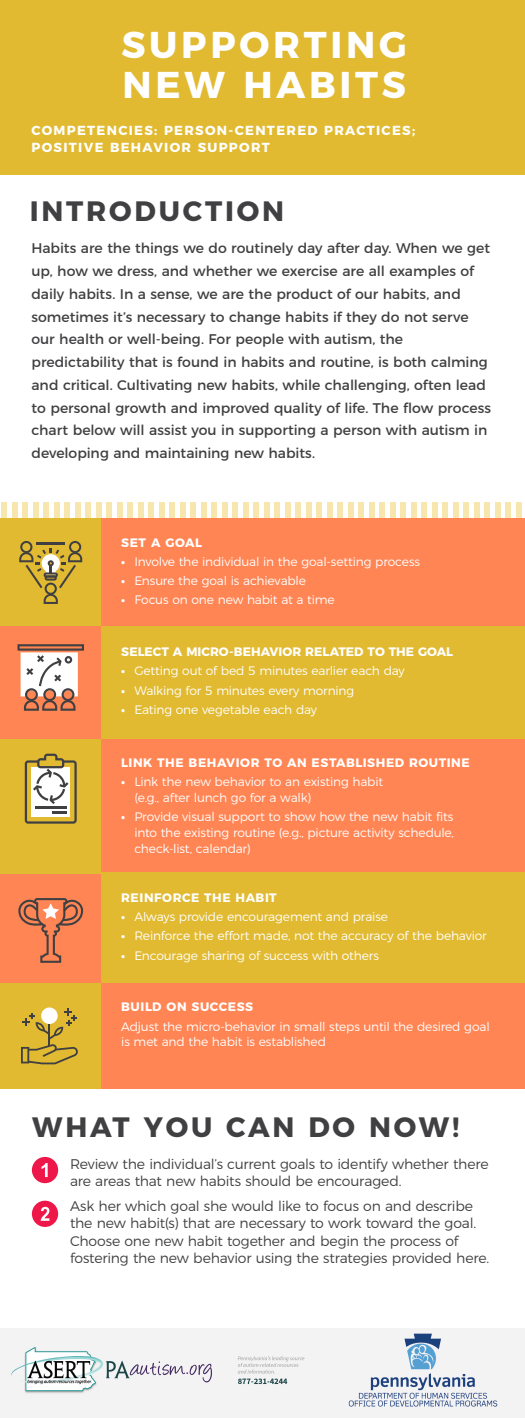
<style>
.page{position:relative;width:525px;height:1418px;background:#fff}
.page>*{position:absolute;margin:0;border:0;box-sizing:border-box;transform-origin:0 0}
.t1{font:700 37.27px/40.3px "Montserrat";letter-spacing:.1em;color:#fff}
.t2{font:700 28px "Montserrat";letter-spacing:.1em;color:#404042}
.t3{font:14px/22.8px "Montserrat";color:#404042}
.t4{font:300 14px/17.5px "Montserrat";letter-spacing:-.015em;color:#404042}
.t5{font:700 13.12px/17.5px "Montserrat";letter-spacing:.1em;color:#fff}
.t6{font:300 12.25px/15.8px "Montserrat";letter-spacing:-.015em;color:#fff}
.t7{font:700 12.25px "Montserrat";letter-spacing:.04em;color:#fff}
.t8{font:700 12.25px "Montserrat";letter-spacing:.005em;color:#fff}
.s1{font-weight:700}
</style>
<div class="page">
<img style="left:0;top:1328px;width:525px;height:82px">
<div style="left:0;top:1408px;width:524px;height:10px;background:#f3f3f4"></div>
<div style="left:2px;top:502px;width:5px;height:16px;background:#f7e6ad"></div>
<div style="left:12px;top:502px;width:6px;height:16px;background:#f7e6ad"></div>
<div style="left:23px;top:502px;width:5px;height:16px;background:#f7e6ad"></div>
<div style="left:33px;top:502px;width:5px;height:16px;background:#f7e6ad"></div>
<div style="left:44px;top:502px;width:5px;height:16px;background:#f7e6ad"></div>
<div style="left:54px;top:502px;width:6px;height:16px;background:#f7e6ad"></div>
<div style="left:65px;top:502px;width:5px;height:16px;background:#f7e6ad"></div>
<div style="left:75px;top:502px;width:5px;height:16px;background:#f7e6ad"></div>
<div style="left:86px;top:502px;width:5px;height:16px;background:#f7e6ad"></div>
<div style="left:96px;top:502px;width:6px;height:16px;background:#f7e6ad"></div>
<div style="left:107px;top:502px;width:5px;height:16px;background:#f7e6ad"></div>
<div style="left:117px;top:502px;width:5px;height:16px;background:#f7e6ad"></div>
<div style="left:128px;top:502px;width:5px;height:16px;background:#f7e6ad"></div>
<div style="left:138px;top:502px;width:6px;height:16px;background:#f7e6ad"></div>
<div style="left:149px;top:502px;width:5px;height:16px;background:#f7e6ad"></div>
<div style="left:159px;top:502px;width:5px;height:16px;background:#f7e6ad"></div>
<div style="left:170px;top:502px;width:5px;height:16px;background:#f7e6ad"></div>
<div style="left:180px;top:502px;width:6px;height:16px;background:#f7e6ad"></div>
<div style="left:191px;top:502px;width:5px;height:16px;background:#f7e6ad"></div>
<div style="left:201px;top:502px;width:5px;height:16px;background:#f7e6ad"></div>
<div style="left:212px;top:502px;width:5px;height:16px;background:#f7e6ad"></div>
<div style="left:222px;top:502px;width:6px;height:16px;background:#f7e6ad"></div>
<div style="left:233px;top:502px;width:5px;height:16px;background:#f7e6ad"></div>
<div style="left:243px;top:502px;width:5px;height:16px;background:#f7e6ad"></div>
<div style="left:254px;top:502px;width:5px;height:16px;background:#f7e6ad"></div>
<div style="left:264px;top:502px;width:6px;height:16px;background:#f7e6ad"></div>
<div style="left:275px;top:502px;width:5px;height:16px;background:#f7e6ad"></div>
<div style="left:285px;top:502px;width:5px;height:16px;background:#f7e6ad"></div>
<div style="left:296px;top:502px;width:5px;height:16px;background:#f7e6ad"></div>
<div style="left:306px;top:502px;width:6px;height:16px;background:#f7e6ad"></div>
<div style="left:317px;top:502px;width:5px;height:16px;background:#f7e6ad"></div>
<div style="left:327px;top:502px;width:5px;height:16px;background:#f7e6ad"></div>
<div style="left:338px;top:502px;width:5px;height:16px;background:#f7e6ad"></div>
<div style="left:348px;top:502px;width:6px;height:16px;background:#f7e6ad"></div>
<div style="left:359px;top:502px;width:5px;height:16px;background:#f7e6ad"></div>
<div style="left:369px;top:502px;width:5px;height:16px;background:#f7e6ad"></div>
<div style="left:380px;top:502px;width:5px;height:16px;background:#f7e6ad"></div>
<div style="left:390px;top:502px;width:6px;height:16px;background:#f7e6ad"></div>
<div style="left:401px;top:502px;width:5px;height:16px;background:#f7e6ad"></div>
<div style="left:411px;top:502px;width:5px;height:16px;background:#f7e6ad"></div>
<div style="left:422px;top:502px;width:5px;height:16px;background:#f7e6ad"></div>
<div style="left:432px;top:502px;width:6px;height:16px;background:#f7e6ad"></div>
<div style="left:443px;top:502px;width:5px;height:16px;background:#f7e6ad"></div>
<div style="left:453px;top:502px;width:5px;height:16px;background:#f7e6ad"></div>
<div style="left:464px;top:502px;width:5px;height:16px;background:#f7e6ad"></div>
<div style="left:474px;top:502px;width:6px;height:16px;background:#f7e6ad"></div>
<div style="left:485px;top:502px;width:5px;height:16px;background:#f7e6ad"></div>
<div style="left:495px;top:502px;width:5px;height:16px;background:#f7e6ad"></div>
<div style="left:506px;top:502px;width:5px;height:16px;background:#f7e6ad"></div>
<div style="left:516px;top:502px;width:6px;height:16px;background:#f7e6ad"></div>
<div style="left:0;top:518px;width:102px;height:108px;background:#e1ba31"></div>
<div style="left:102px;top:518px;width:423px;height:108px;background:#ff8554"></div>
<div style="left:0;top:626px;width:102px;height:112px;background:#ff8554"></div>
<div style="left:0;top:872px;width:102px;height:111px;background:#ff8554"></div>
<div style="left:102px;top:626px;width:423px;height:112px;background:#e1ba31"></div>
<div style="left:0;top:739px;width:102px;height:134px;background:#e1ba31"></div>
<div style="left:0;top:983px;width:102px;height:105px;background:#e1ba31"></div>
<div style="left:102px;top:739px;width:423px;height:134px;background:#ff8554"></div>
<div style="left:102px;top:872px;width:423px;height:111px;background:#e1ba31"></div>
<div style="left:102px;top:983px;width:423px;height:105px;background:#ff8554"></div>
<div style="left:0;top:0;width:525px;height:174px;background:#e1ba31"></div>
<div style="left:32px;top:1157px;width:26px;height:26px;background:#ed1849;border-radius:50%"></div>
<svg style="left:42px;top:1163px;width:6px;height:14px"></svg>
<div style="left:32px;top:1200px;width:26px;height:27px;background:#ed1849;border-radius:50%"></div>
<svg style="left:41px;top:1206px;width:8px;height:14px"></svg>
<svg style="left:21px;top:1008px;width:57px;height:56px"></svg>
<svg style="left:18px;top:898px;width:65px;height:64px"></svg>
<svg style="left:25px;top:753px;width:52px;height:70px"></svg>
<svg style="left:18px;top:644px;width:66px;height:67px"></svg>
<svg style="left:19px;top:541px;width:63px;height:63px"></svg>
<h1 class="t1" style="left:122px;top:21px;width:287px">SUPPORTING<br>NEW HABITS</h1>
<p class="t5" style="left:32px;top:120px;width:385px">COMPETENCIES: PERSON-CENTERED PRACTICES;<br>POSITIVE BEHAVIOR SUPPORT</p>
<h2 class="t2" style="left:30px;top:188px;width:256px">INTRODUCTION</h2>
<p class="t3" style="left:32px;top:236px;width:461px">Habits are the things we do routinely day after day. When we get up, how we dress, and whether we exercise are all examples of daily habits. In a sense, we are the product of our habits, and sometimes it’s necessary to change habits if they do not serve our health or well-being. For people with autism, the predictability that is found in habits and routine, is both calming and critical. Cultivating new habits, while challenging, often lead to personal growth and improved quality of life. The flow process chart below will assist you in supporting a person with autism in developing and maintaining new habits.</p>
<p class="t7" style="left:121px;top:532px;width:82px">SET A GOAL</p>
<p class="t6" style="left:121px;top:552px;width:300px"><span class="s1">•</span> Involve the individual in the goal-setting process</p>
<p class="t6" style="left:121px;top:572px;width:186px"><span class="s1">•</span> Ensure the goal is achievable</p>
<p class="t6" style="left:121px;top:591px;width:215px"><span class="s1">•</span> Focus on one new habit at a time</p>
<p class="t8" style="left:121px;top:641px;width:333px">SELECT A MICRO-BEHAVIOR RELATED TO THE GOAL</p>
<p class="t6" style="left:121px;top:662px;width:285px"><span class="s1">•</span> Getting out of bed 5 minutes earlier each day</p>
<p class="t6" style="left:121px;top:681px;width:235px"><span class="s1">•</span> Walking for 5 minutes every morning</p>
<p class="t6" style="left:121px;top:700px;width:197px"><span class="s1">•</span> Eating one vegetable each day</p>
<p class="t7" style="left:121px;top:752px;width:350px">LINK THE BEHAVIOR TO AN ESTABLISHED ROUTINE</p>
<p class="t6" style="left:134px;top:773px;width:250px;text-indent:-13px"><span class="s1">•</span> Link the new behavior to an existing habit (e.g., after lunch go for a walk)</p>
<p class="t6" style="left:134px;top:808px;width:321px;text-align:justify;text-indent:-13px"><span class="s1">•</span> Provide visual support to show how the new habit fits into the existing routine (e.g., picture activity schedule, check-list, calendar)</p>
<p class="t7" style="left:121px;top:887px;width:157px">REINFORCE THE HABIT</p>
<p class="t6" style="left:121px;top:908px;width:268px"><span class="s1">•</span> Always provide encouragement and praise</p>
<p class="t6" style="left:121px;top:927px;width:367px"><span class="s1">•</span> Reinforce the effort made, not the accuracy of the behavior</p>
<p class="t6" style="left:121px;top:946px;width:259px"><span class="s1">•</span> Encourage sharing of success with others</p>
<p class="t7" style="left:121px;top:997px;width:133px">BUILD ON SUCCESS</p>
<p class="t6" style="left:121px;top:1017px;width:370px">Adjust the micro-behavior in small steps until the desired goal is met and the habit is established</p>
<h2 class="t2" style="left:32px;top:1103px;width:428px">WHAT YOU CAN DO NOW!</h2>
<p class="t4" style="left:70px;top:1153px;width:420px">Review the individual’s current goals to identify whether there are areas that new habits should be encouraged.</p>
<p class="t4" style="left:70px;top:1195px;width:421px">Ask her which goal she would like to focus on and describe the new habit(s) that are necessary to work toward the goal.<br>Choose one new habit together and begin the process of fostering the new behavior using the strategies provided here.</p>
</div>
